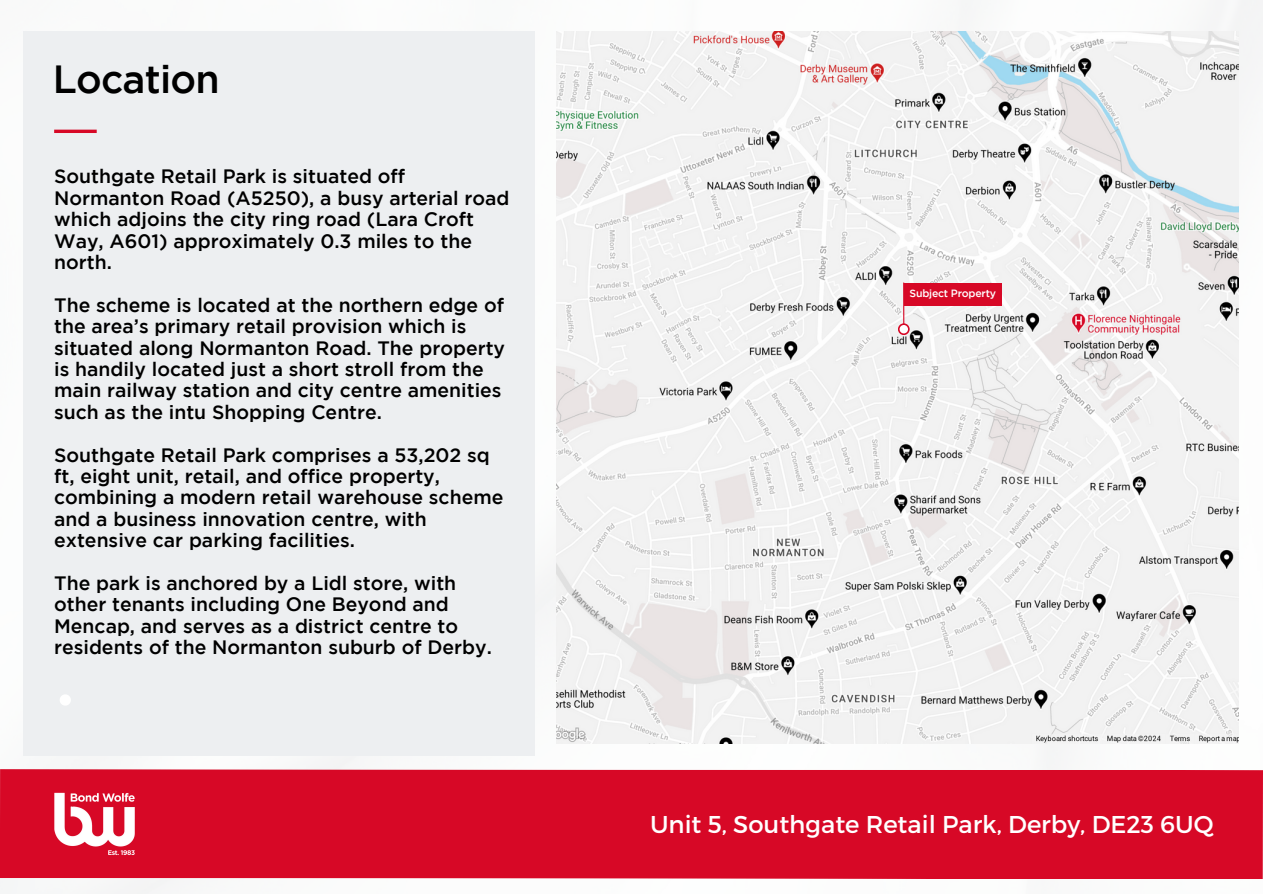
<style>
.page{position:relative;width:1263px;height:894px;background:#fff}
.page>*{position:absolute;margin:0;border:0;box-sizing:border-box;transform-origin:0 0}
.t1{font:500 39.15px "Gotham";letter-spacing:-.02em;color:#000}
.t2{font:24.3px "Montserrat";color:#fff}
.t3{font:500 19.35px/21.3px "Gotham";color:#000}
.t4{font:500 10.5px "Gotham";letter-spacing:-.02em;color:#fff}
</style>
<div class="page">
<img style="left:0;top:0;width:1263px;height:893px">
<img style="left:556px;top:31px;width:682px;height:712px">
<div style="left:0;top:768px;width:1263px;height:111px;background:#d70826"></div>
<div style="left:24px;top:31px;width:511px;height:724px;background:#edeff1"></div>
<hr style="left:54px;top:130px;width:43px;height:3px;background:#d70826">
<img style="left:51px;top:787px;width:87px;height:72px">
<svg style="left:60px;top:694px;width:11px;height:11px"></svg>
<div style="left:904px;top:282px;width:97px;height:23px;background:#d70826"></div>
<hr style="left:903px;top:282px;width:1px;height:43px;background:#d70826">
<svg style="left:898px;top:323px;width:12px;height:12px"></svg>
<div style="left:899px;top:325px;width:9px;height:8px;background:#fff;border-radius:50%"></div>
<h3 class="t1" style="left:53px;top:64px;width:168px">Location</h3>
<h3 class="t3" style="left:54px;top:167px;width:457px">Southgate Retail Park is situated off Normanton Road (A5250), a busy arterial road which adjoins the city ring road (Lara Croft Way, A601) approximately 0.3 miles to the north.</h3>
<h3 class="t3" style="left:54px;top:295px;width:452px">The scheme is located at the northern edge of the area’s primary retail provision which is situated along Normanton Road. The property is handily located just a short stroll from the main railway station and city centre amenities such as the intu Shopping Centre.</h3>
<h3 class="t3" style="left:54px;top:445px;width:451px">Southgate Retail Park comprises a 53,202 sq ft, eight unit, retail, and office property, combining a modern retail warehouse scheme and a business innovation centre, with extensive car parking facilities.</h3>
<p class="t3" style="left:54px;top:573px;width:439px">The park is anchored by a Lidl store, with other tenants including One Beyond and Mencap, and serves as a district centre to residents of the Normanton suburb of Derby.</p>
<p class="t4" style="left:909px;top:289px;width:88px">Subject Property</p>
<p class="t2" style="left:650px;top:808px;width:565px">Unit 5, Southgate Retail Park, Derby, DE23 6UQ</p>
</div>
